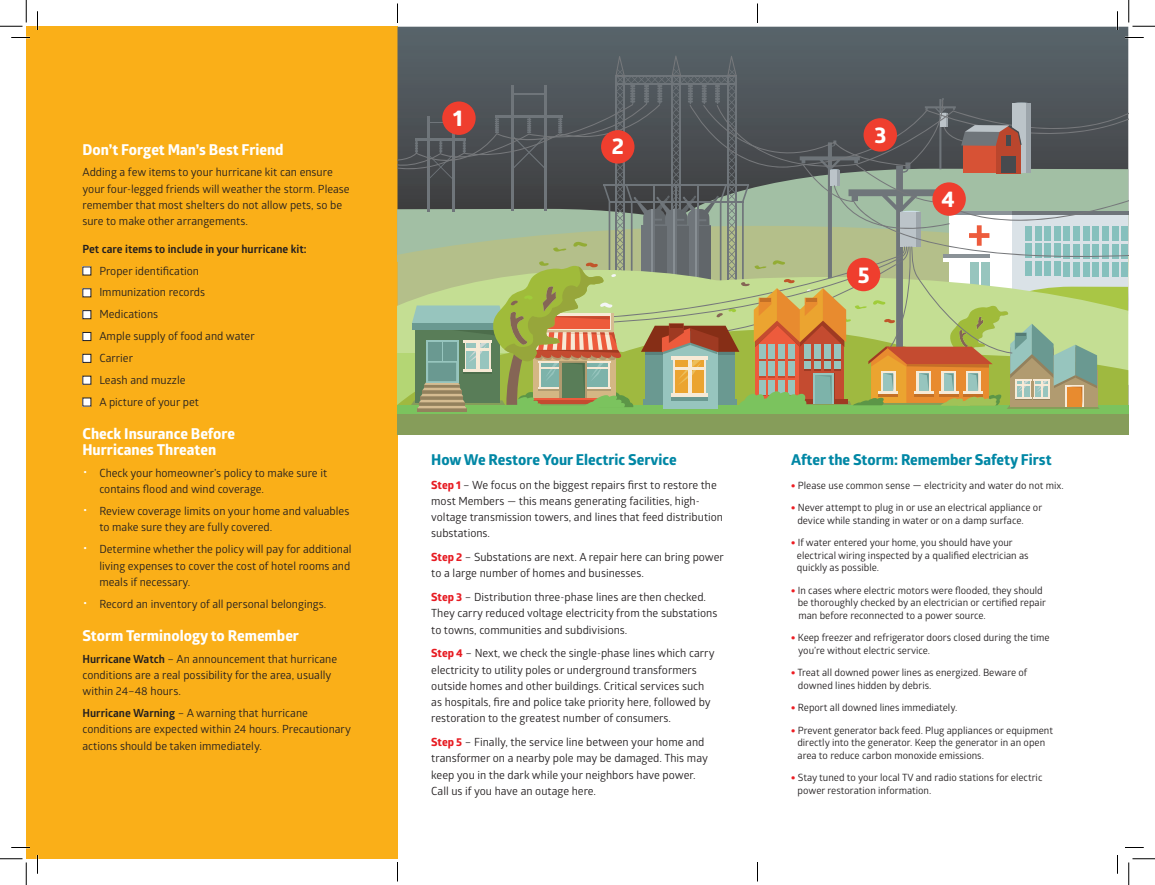
<style>
.page{position:relative;width:1155px;height:885px;background:#fff}
.page>*{position:absolute;margin:0;border:0;box-sizing:border-box;transform-origin:0 0}
.t1{font:700 22.5px "Globerx";color:#fff}
.t2{font:700 15px/16.2px "Globerx";color:#fff}
.t3{font:700 15px "Globerx";color:#0087a5}
.t4{font:11.25px/16.2px "Glober";color:#231f20}
.t5{font:700 11.25px "Glober";color:#231f20}
.t6{font:10px/12.5px "Glober";color:#231f20}
.s1{font-size:17.5px;color:#fff}
.s2{font-weight:700}
.s3{font-family:"Globerx";font-weight:700;color:#e71b22}
.s4{font-weight:900;font-size:11.25px;color:#ee1d23}
.s5{font-size:11.25px}
</style>
<div class="page">
<div style="left:26px;top:26px;width:372px;height:833px;background:#faaf18"></div>
<div style="left:398px;top:27px;width:730px;height:29px;background:#576268"></div>
<div style="left:398px;top:405px;width:730px;height:30px;background:#7bc35e"></div>
<div style="left:398px;top:414px;width:730px;height:21px;background:#869d5a"></div>
<hr style="left:417px;top:408px;width:49px;height:4px;background:#93815d">
<svg style="left:398px;top:56px;width:731px;height:353px;background:#8a9175"></svg>
<div style="left:442px;top:101px;width:34px;height:34px;background:#ef3e2e;border-radius:50%"></div>
<div style="left:601px;top:130px;width:34px;height:34px;background:#ef3e2e;border-radius:50%"></div>
<div style="left:864px;top:118px;width:33px;height:34px;background:#ef3e2e;border-radius:50%"></div>
<div style="left:932px;top:182px;width:34px;height:34px;background:#ef3e2e;border-radius:50%"></div>
<div style="left:847px;top:258px;width:33px;height:33px;background:#ef3e2e;border-radius:50%"></div>
<div style="left:83px;top:267px;width:8px;height:8px;background:#fff"></div>
<div style="left:83px;top:289px;width:8px;height:8px;background:#fff"></div>
<div style="left:83px;top:311px;width:8px;height:8px;background:#fff"></div>
<div style="left:82px;top:310px;width:9px;height:9px;border:1px solid #231f20"></div>
<div style="left:83px;top:332px;width:8px;height:9px;background:#fff"></div>
<div style="left:82px;top:332px;width:9px;height:9px;border:1px solid #231f20"></div>
<div style="left:83px;top:354px;width:8px;height:8px;background:#fff"></div>
<div style="left:82px;top:354px;width:9px;height:9px;border:1px solid #231f20"></div>
<div style="left:83px;top:376px;width:8px;height:8px;background:#fff"></div>
<div style="left:82px;top:376px;width:9px;height:9px;border:1px solid #231f20"></div>
<div style="left:83px;top:398px;width:8px;height:8px;background:#fff"></div>
<svg style="left:11px;top:37px;width:19px;height:1px"></svg>
<svg style="left:1125px;top:37px;width:19px;height:1px"></svg>
<svg style="left:11px;top:847px;width:19px;height:1px"></svg>
<svg style="left:1125px;top:847px;width:19px;height:1px"></svg>
<svg style="left:37px;top:11px;width:1px;height:19px"></svg>
<svg style="left:37px;top:855px;width:1px;height:19px"></svg>
<svg style="left:1117px;top:11px;width:1px;height:19px"></svg>
<svg style="left:1117px;top:855px;width:1px;height:19px"></svg>
<svg style="left:0;top:0;width:27px;height:27px"></svg>
<svg style="left:0;top:859px;width:27px;height:26px"></svg>
<svg style="left:1129px;top:0;width:26px;height:27px"></svg>
<svg style="left:1129px;top:859px;width:26px;height:26px"></svg>
<svg style="left:397px;top:4px;width:1px;height:18px"></svg>
<svg style="left:397px;top:862px;width:1px;height:19px"></svg>
<svg style="left:757px;top:4px;width:1px;height:18px"></svg>
<svg style="left:757px;top:862px;width:1px;height:19px"></svg>
<h2 class="t2" style="left:82px;top:141px;width:203px">Don’t Forget Man’s Best Friend</h2>
<p class="t4" style="left:82px;top:164px;width:269px">Adding a few items to your hurricane kit can ensure your four-legged friends will weather the storm. Please remember that most shelters do not allow pets, so be sure to make other arrangements.</p>
<p class="t5" style="left:82px;top:241px;width:226px">Pet care items to include in your hurricane kit:</p>
<p class="t4" style="left:99px;top:259px;width:157px;line-height:21.9px">Proper identification<br>Immunization records<br>Medications<br>Ample supply of food and water<br>Carrier<br>Leash and muzzle<br>A picture of your pet</p>
<h2 class="t2" style="left:82px;top:425px;width:154px">Check Insurance Before<br>Hurricanes Threaten</h2>
<p class="t4" style="left:99px;top:464px;width:229px;text-indent:-17px"><span class="s1">•</span> Check your homeowner’s policy to make sure it contains flood and wind coverage.</p>
<p class="t4" style="left:99px;top:503px;width:251px;text-indent:-17px"><span class="s1">•</span> Review coverage limits on your home and valuables to make sure they are fully covered.</p>
<p class="t4" style="left:99px;top:541px;width:254px;text-align:justify;text-indent:-17px"><span class="s1">•</span> Determine whether the policy will pay for additional living expenses to cover the cost of hotel rooms and meals if necessary.</p>
<p class="t4" style="left:82px;top:595px;width:245px"><span class="s1">•</span> Record an inventory of all personal belongings.</p>
<h2 class="t2" style="left:82px;top:627px;width:218px">Storm Terminology to Remember</h2>
<p class="t4" style="left:82px;top:650px;width:256px"><span class="s2">Hurricane Watch</span> – An announcement that hurricane conditions are a real possibility for the area, usually within 24–48 hours.</p>
<p class="t4" style="left:82px;top:704px;width:270px"><span class="s2">Hurricane Warning</span> – A warning that hurricane conditions are expected within 24 hours. Precautionary actions should be taken immediately.</p>
<h1 class="t1" style="left:453px;top:102px;width:11px">1</h1>
<h1 class="t1" style="left:612px;top:130px;width:14px">2</h1>
<h1 class="t1" style="left:875px;top:119px;width:13px">3</h1>
<h1 class="t1" style="left:858px;top:258px;width:13px">5</h1>
<h1 class="t1" style="left:941px;top:182px;width:15px">4</h1>
<h2 class="t3" style="left:431px;top:449px;width:247px">How We Restore Your Electric Service</h2>
<p class="t4" style="left:431px;top:476px;width:293px"><span class="s3">Step 1</span> – We focus on the biggest repairs first to restore the most Members — this means generating facilities, high&shy;voltage transmission towers, and lines that feed distribution substations.</p>
<p class="t4" style="left:431px;top:549px;width:294px"><span class="s3">Step 2</span> – Substations are next. A repair here can bring power to a large number of homes and businesses.</p>
<p class="t4" style="left:431px;top:589px;width:288px"><span class="s3">Step 3</span> – Distribution three-phase lines are then checked.<br>They carry reduced voltage electricity from the substations to towns, communities and subdivisions.</p>
<p class="t4" style="left:431px;top:645px;width:285px"><span class="s3">Step 4</span> – Next, we check the single-phase lines which carry electricity to utility poles or underground transformers outside homes and other buildings. Critical services such as hospitals, fire and police take priority here, followed by restoration to the greatest number of consumers.</p>
<p class="t4" style="left:431px;top:734px;width:278px"><span class="s3">Step 5</span> – Finally, the service line between your home and transformer on a nearby pole may be damaged. This may keep you in the dark while your neighbors have power.<br>Call us if you have an outage here.</p>
<h2 class="t3" style="left:791px;top:449px;width:262px">After the Storm: Remember Safety First</h2>
<p class="t6" style="left:791px;top:479px;width:274px"><span class="s4">•</span> Please use common sense <span class="s5">—</span> electricity and water do not mix.</p>
<p class="t6" style="left:797px;top:501px;width:246px;text-indent:-6px"><span class="s4">•</span> Never attempt to plug in or use an electrical appliance or device while standing in water or on a damp surface.</p>
<p class="t6" style="left:797px;top:536px;width:233px;text-indent:-6px"><span class="s4">•</span> If water entered your home, you should have your electrical wiring inspected by a qualified electrician as quickly as possible.</p>
<p class="t6" style="left:798px;top:584px;width:250px;text-indent:-7px"><span class="s4">•</span> In cases where electric motors were flooded, they should be thoroughly checked by an electrician or certified repair man before reconnected to a power source.</p>
<p class="t6" style="left:798px;top:631px;width:253px;text-indent:-7px"><span class="s4">•</span> Keep freezer and refrigerator doors closed during the time you’re without electric service.</p>
<p class="t6" style="left:798px;top:666px;width:231px;text-indent:-7px"><span class="s4">•</span> Treat all downed power lines as energized. Beware of downed lines hidden by debris.</p>
<p class="t6" style="left:791px;top:701px;width:168px"><span class="s4">•</span> Report all downed lines immediately.</p>
<p class="t6" style="left:797px;top:724px;width:257px;text-indent:-6px"><span class="s4">•</span> Prevent generator back feed. Plug appliances or equipment directly into the generator. Keep the generator in an open area to reduce carbon monoxide emissions.</p>
<p class="t6" style="left:798px;top:771px;width:246px;text-indent:-6px"><span class="s4">•</span> Stay tuned to your local TV and radio stations for electric power restoration information.</p>
</div>
